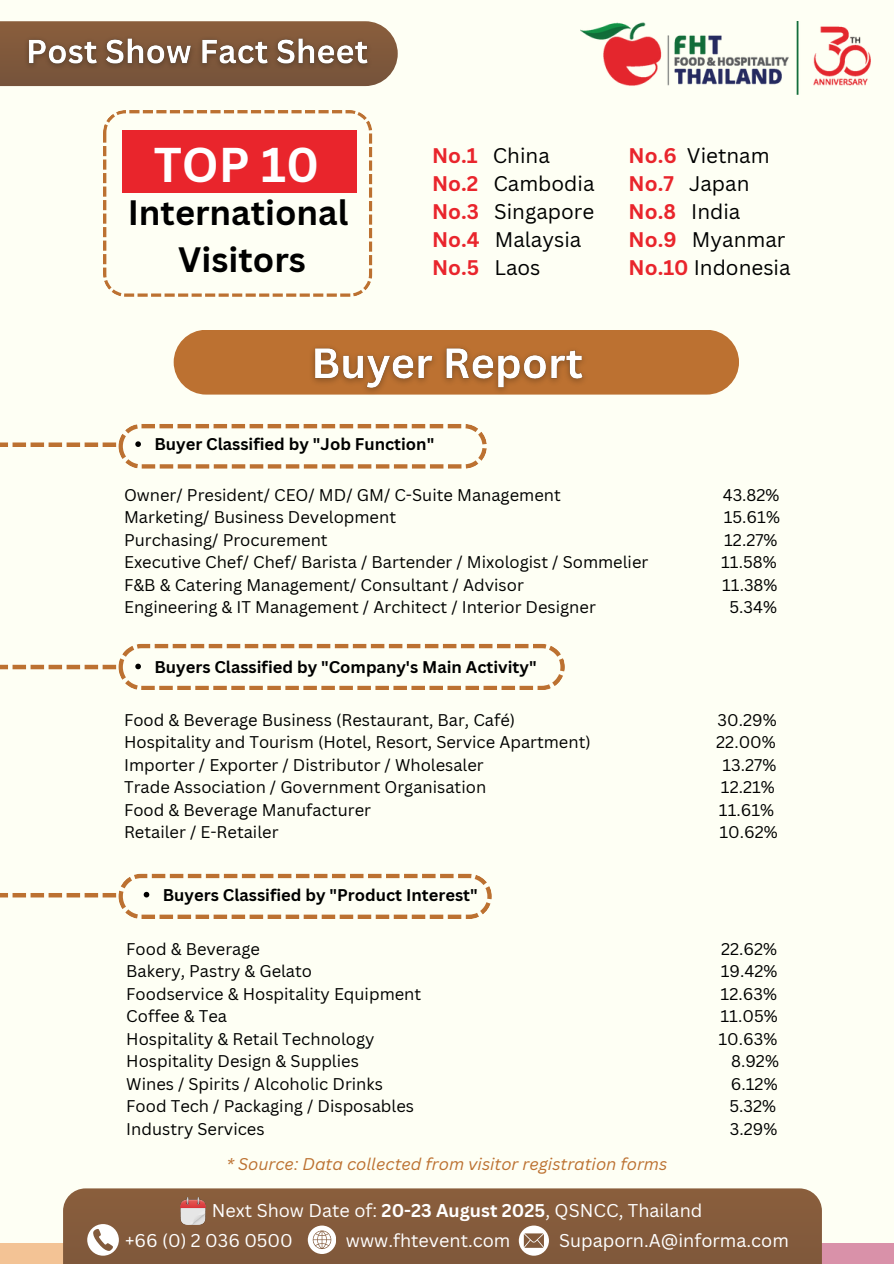
<style>
.page{position:relative;width:894px;height:1264px;background:#fff}
.page>*{position:absolute;margin:0;border:0;box-sizing:border-box;transform-origin:0 0}
.t1{font:700 47.55px "Canva Sans";color:#fff}
.t2{font:700 34.35px/47.4px "Canva Sans";color:#000;text-align:center}
.t3{font:20.55px/28px "Canva Sans";color:#000}
.t4{font:18px "Canva Sans";color:#fff}
.t5{font:16.5px "Canva Sans";color:#000}
.t6{font:700 16.5px "Canva Sans";color:#000}
.t7{font:italic 16.5px "Canva Sans";color:#bc7131}
.s1{font-weight:700;color:#e9252c}
.s2{font-weight:700}
</style>
<div class="page">
<div style="left:0;top:0;width:893px;height:1263px;background:#fefff4"></div>
<svg style="left:0;top:21px;width:397px;height:65px"></svg>
<div style="left:174px;top:330px;width:564px;height:64px;background:#bc7131;border-radius:32px"></div>
<svg style="left:103px;top:110px;width:269px;height:187px"></svg>
<div style="left:122px;top:130px;width:234px;height:63px;background:#e9252c"></div>
<img style="left:0;top:1243px;width:893px;height:20px">
<div style="left:63px;top:1188px;width:758px;height:75px;background:#855b3c"></div>
<img style="left:180px;top:1197px;width:25px;height:26px">
<svg style="left:87px;top:1224px;width:32px;height:31px"></svg>
<svg style="left:308px;top:1225px;width:28px;height:28px"></svg>
<svg style="left:518px;top:1225px;width:31px;height:30px"></svg>
<img style="left:20px;top:29px;width:357px;height:46px">
<img style="left:304px;top:347px;width:291px;height:48px">
<svg style="left:0;top:424px;width:486px;height:45px"></svg>
<svg style="left:0;top:643px;width:564px;height:47px"></svg>
<svg style="left:0;top:873px;width:491px;height:45px"></svg>
<img style="left:580px;top:21px;width:290px;height:73px">
<p class="t1" style="left:154px;top:131px;width:167px">TOP 10</p>
<p class="t2" style="left:128px;top:188px;width:222px">International<br>Visitors</p>
<p class="t3" style="left:432px;top:141px;width:164px"><span class="s1">No.1</span> China<br><span class="s1">No.2</span> Cambodia<br><span class="s1">No.3</span> Singapore<br><span class="s1">No.4</span> Malaysia<br><span class="s1">No.5</span> Laos</p>
<p class="t3" style="left:628px;top:141px;width:163px"><span class="s1">No.6</span> Vietnam<br><span class="s1">No.7</span> Japan<br><span class="s1">No.8</span> India<br><span class="s1">No.9</span> Myanmar<br><span class="s1">No.10</span> Indonesia</p>
<p class="t6" style="left:154px;top:433px;width:281px">Buyer Classified by "Job Function"</p>
<p class="t5" style="left:124px;top:483px;width:438px">Owner/ President/ CEO/ MD/ GM/ C-Suite Management</p>
<p class="t5" style="left:722px;top:483px;width:58px">43.82%</p>
<p class="t5" style="left:124px;top:505px;width:273px">Marketing/ Business Development</p>
<p class="t5" style="left:723px;top:505px;width:58px">15.61%</p>
<p class="t5" style="left:124px;top:528px;width:205px">Purchasing/ Procurement</p>
<p class="t5" style="left:724px;top:528px;width:55px">12.27%</p>
<p class="t5" style="left:124px;top:550px;width:525px">Executive Chef/ Chef/ Barista / Bartender / Mixologist / Sommelier</p>
<p class="t5" style="left:721px;top:550px;width:57px">11.58%</p>
<p class="t5" style="left:124px;top:573px;width:401px">F&amp;B &amp; Catering Management/ Consultant / Advisor</p>
<p class="t5" style="left:721px;top:573px;width:57px">11.38%</p>
<p class="t5" style="left:124px;top:595px;width:473px">Engineering &amp; IT Management / Architect / Interior Designer</p>
<p class="t5" style="left:729px;top:595px;width:49px">5.34%</p>
<p class="t6" style="left:154px;top:655px;width:383px">Buyers Classified by "Company's Main Activity"</p>
<p class="t5" style="left:124px;top:708px;width:392px">Food &amp; Beverage Business (Restaurant, Bar, Café)</p>
<p class="t5" style="left:717px;top:708px;width:61px">30.29%</p>
<p class="t5" style="left:124px;top:730px;width:468px">Hospitality and Tourism (Hotel, Resort, Service Apartment)</p>
<p class="t5" style="left:716px;top:730px;width:61px">22.00%</p>
<p class="t5" style="left:124px;top:753px;width:361px">Importer / Exporter / Distributor / Wholesaler</p>
<p class="t5" style="left:722px;top:753px;width:55px">13.27%</p>
<p class="t5" style="left:124px;top:775px;width:363px">Trade Association / Government Organisation</p>
<p class="t5" style="left:720px;top:775px;width:55px">12.21%</p>
<p class="t5" style="left:124px;top:798px;width:248px">Food &amp; Beverage Manufacturer</p>
<p class="t5" style="left:718px;top:798px;width:57px">11.61%</p>
<p class="t5" style="left:124px;top:820px;width:156px">Retailer / E-Retailer</p>
<p class="t5" style="left:719px;top:820px;width:60px">10.62%</p>
<p class="t6" style="left:163px;top:883px;width:316px">Buyers Classified by "Product Interest"</p>
<p class="t5" style="left:126px;top:937px;width:135px">Food &amp; Beverage</p>
<p class="t5" style="left:721px;top:937px;width:58px">22.62%</p>
<p class="t5" style="left:126px;top:959px;width:187px">Bakery, Pastry &amp; Gelato</p>
<p class="t5" style="left:720px;top:959px;width:58px">19.42%</p>
<p class="t5" style="left:126px;top:982px;width:296px">Foodservice &amp; Hospitality Equipment</p>
<p class="t5" style="left:720px;top:982px;width:58px">12.63%</p>
<p class="t5" style="left:126px;top:1004px;width:102px">Coffee &amp; Tea</p>
<p class="t5" style="left:720px;top:1004px;width:59px">11.05%</p>
<p class="t5" style="left:126px;top:1027px;width:250px">Hospitality &amp; Retail Technology</p>
<p class="t5" style="left:718px;top:1027px;width:60px">10.63%</p>
<p class="t5" style="left:126px;top:1049px;width:234px">Hospitality Design &amp; Supplies</p>
<p class="t5" style="left:730px;top:1049px;width:49px">8.92%</p>
<p class="t5" style="left:126px;top:1072px;width:258px">Wines / Spirits / Alcoholic Drinks</p>
<p class="t5" style="left:730px;top:1072px;width:48px">6.12%</p>
<p class="t5" style="left:126px;top:1094px;width:289px">Food Tech / Packaging / Disposables</p>
<p class="t5" style="left:729px;top:1094px;width:48px">5.32%</p>
<p class="t5" style="left:126px;top:1117px;width:140px">Industry Services</p>
<p class="t5" style="left:729px;top:1117px;width:49px">3.29%</p>
<p class="t7" style="left:226px;top:1151px;width:442px">* Source: Data collected from visitor registration forms</p>
<h4 class="t4" style="left:212px;top:1197px;width:492px">Next Show Date of: <span class="s2">20-23 August 2025</span>, QSNCC, Thailand</h4>
<p class="t4" style="left:125px;top:1227px;width:169px">+66 (0) 2 036 0500</p>
<p class="t4" style="left:346px;top:1227px;width:166px">www.fhtevent.com</p>
<p class="t4" style="left:559px;top:1227px;width:231px">Supaporn.A@informa.com</p>
</div>
